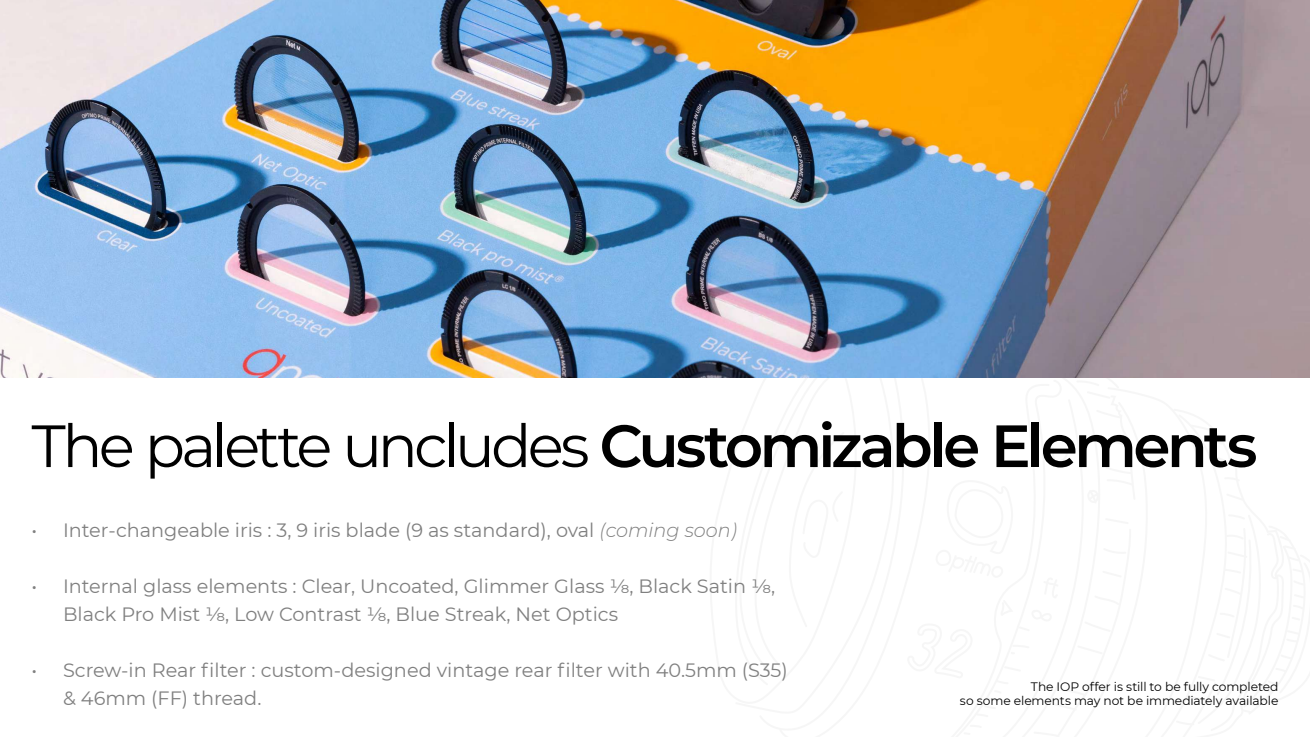
<style>
.page{position:relative;width:1310px;height:737px;background:#fff}
.page>*{position:absolute;margin:0;border:0;box-sizing:border-box;transform-origin:0 0}
.t1{font:600 59.5px "Montserrat";letter-spacing:-.06em;color:#000}
.t2{font:19.25px/28px "Montserrat";color:#808080}
.t3{font:12.25px/14.7px "Montserrat";letter-spacing:-.005em;color:#000;text-align:right}
.s1{font-weight:400}
.s2{font-weight:300;font-style:italic}
</style>
<div class="page">
<img style="left:0;top:0;width:1310px;height:377px">
<h1 class="t1" style="left:32px;top:417px;width:1227px"><span class="s1">The palette uncludes</span> Customizable Elements</h1>
<p class="t2" style="left:32px;top:518px;width:707px">• Inter-changeable iris : 3, 9 iris blade (9 as standard), oval <span class="s2">(coming soon)</span></p>
<p class="t2" style="left:63px;top:574px;width:713px;text-indent:-31px">• Internal glass elements : Clear, Uncoated, Glimmer Glass ⅛, Black Satin ⅛,<br>Black Pro Mist ⅛, Low Contrast ⅛, Blue Streak, Net Optics</p>
<p class="t2" style="left:63px;top:658px;width:726px;text-indent:-31px">• Screw-in Rear filter : custom-designed vintage rear filter with 40.5mm (S35) &amp; 46mm (FF) thread.</p>
<p class="t3" style="left:960px;top:680px;width:320px">The IOP offer is still to be fully completed<br>so some elements may not be immediately available</p>
</div>
